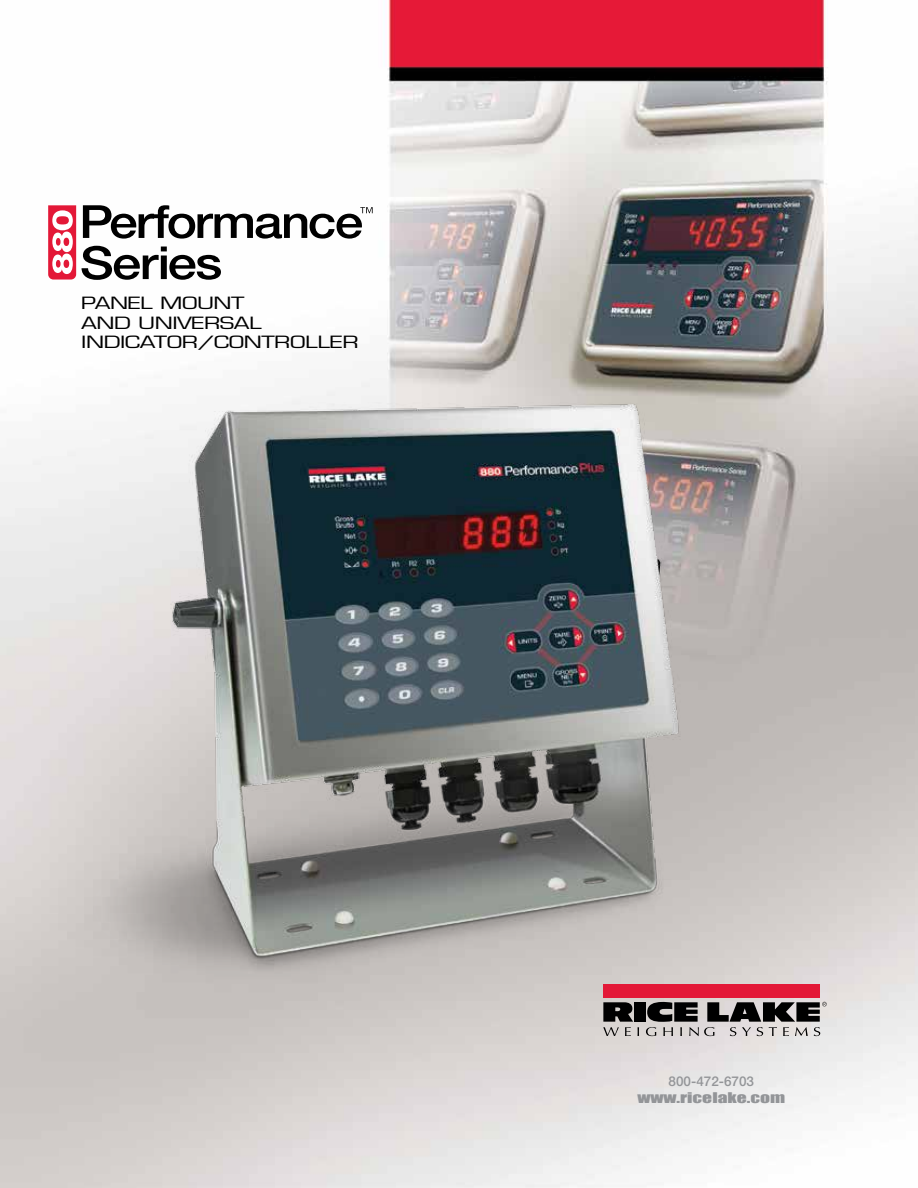
<style>
.page{position:relative;width:918px;height:1188px;background:#fff}
.page>*{position:absolute;margin:0;border:0;box-sizing:border-box;transform-origin:0 0}
.t1{font:16.5px/19.5px "Eurostile LT Std";letter-spacing:-.02em;color:#000;scale:1.4 1}
.t2{font:13.5px "Impact";color:#939598;scale:1.45 1}
.t3{font:500 13.5px "Helvetica Neue LT Std";color:#939598}
</style>
<div class="page">
<img style="left:0;top:0;width:918px;height:1188px">
<div style="left:603px;top:984px;width:217px;height:14px;background:#e31837"></div>
<svg style="left:711px;top:1002px;width:116px;height:34px;background:#817e7e"></svg>
<svg style="left:82px;top:246px;width:139px;height:34px"></svg>
<svg style="left:48px;top:205px;width:28px;height:75px"></svg>
<svg style="left:83px;top:205px;width:290px;height:34px"></svg>
<img style="left:32px;top:360px;width:679px;height:679px">
<p class="t1" style="left:81px;top:294px;width:200px">PANEL MOUNT<br>AND UNIVERSAL<br>INDICATOR/CONTROLLER</p>
<p class="t3" style="left:669px;top:1073px;width:87px">800-472-6703</p>
<p class="t2" style="left:637px;top:1087px;width:104px">www.ricelake.com</p>
</div>
